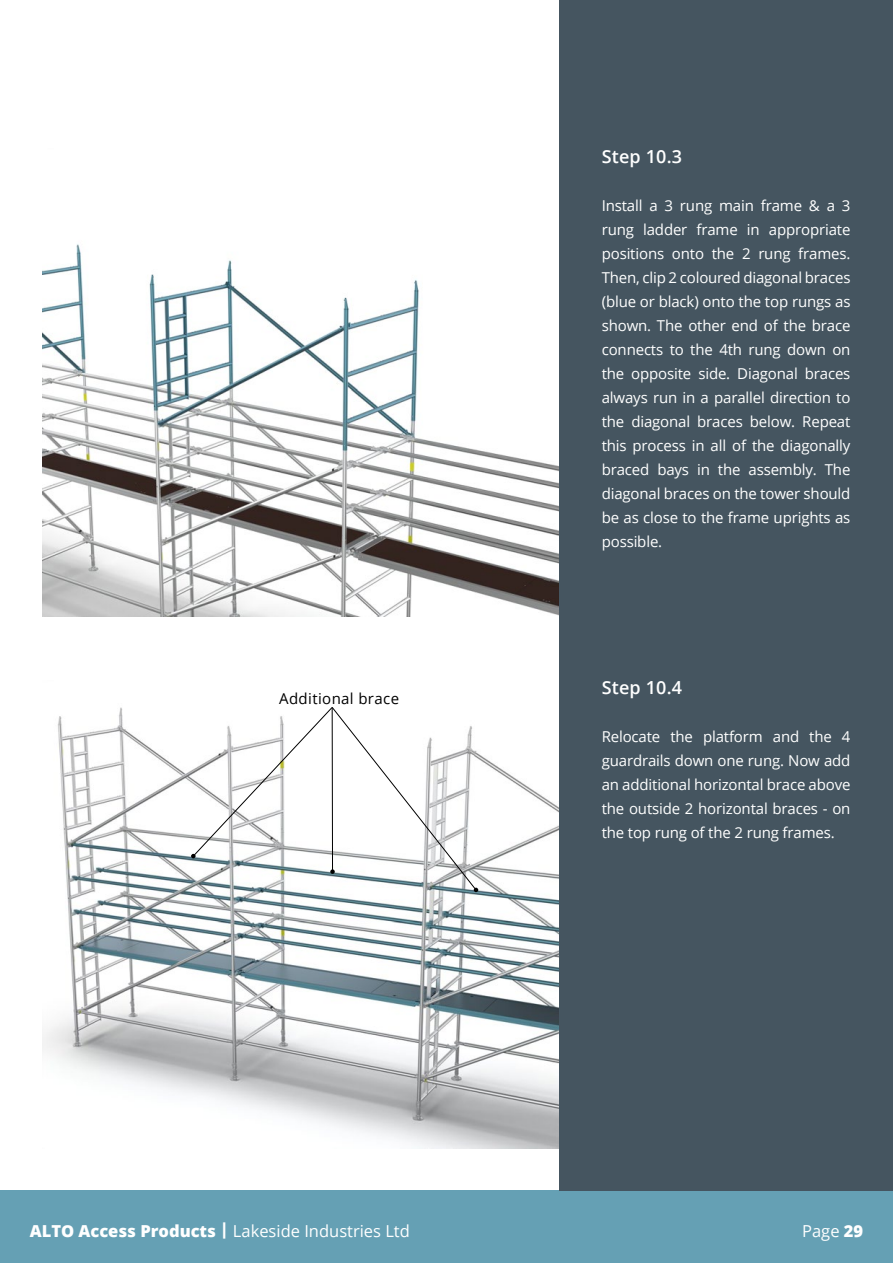
<style>
.page{position:relative;width:893px;height:1263px;background:#fff}
.page>*{position:absolute;margin:0;border:0;box-sizing:border-box;transform-origin:0 0}
.t1{font:600 18px "Open Sans";letter-spacing:.01em;color:#fff}
.t2{font:16.5px "Open Sans";color:#fff}
.t3{font:15px/24px "Open Sans";letter-spacing:-.01em;color:#fff;text-align:justify}
.t4{font:15px "Open Sans";letter-spacing:.025em;color:#000}
.s1{font-weight:800}
</style>
<div class="page">
<div style="left:0;top:1191px;width:893px;height:72px;background:#65a0b4"></div>
<img style="left:43px;top:244px;width:516px;height:372px">
<img style="left:43px;top:707px;width:516px;height:441px">
<div style="left:559px;top:0;width:334px;height:1191px;background:#455560"></div>
<svg style="left:191px;top:707px;width:287px;height:185px"></svg>
<p class="t4" style="left:279px;top:688px;width:121px">Additional brace</p>
<p class="t1" style="left:602px;top:144px;width:82px">Step 10.3</p>
<p class="t3" style="left:602px;top:193px;width:250px">Install a 3 rung main frame &amp; a 3 rung ladder frame in appropriate positions onto the 2 rung frames.<br>Then, clip 2 coloured diagonal braces (blue or black) onto the top rungs as shown. The other end of the brace connects to the 4th rung down on the opposite side. Diagonal braces always run in a parallel direction to the diagonal braces below. Repeat this process in all of the diagonally braced bays in the assembly. The diagonal braces on the tower should be as close to the frame uprights as possible.</p>
<p class="t1" style="left:602px;top:675px;width:82px">Step 10.4</p>
<p class="t3" style="left:602px;top:724px;width:250px">Relocate the platform and the 4 guardrails down one rung. Now add an additional horizontal brace above the outside 2 horizontal braces - on the top rung of the 2 rung frames.</p>
<p class="t2" style="left:30px;top:1219px;width:382px"><span class="s1">ALTO Access Products |</span> Lakeside Industries Ltd</p>
<p class="t2" style="left:802px;top:1219px;width:63px">Page <span class="s1">29</span></p>
</div>
